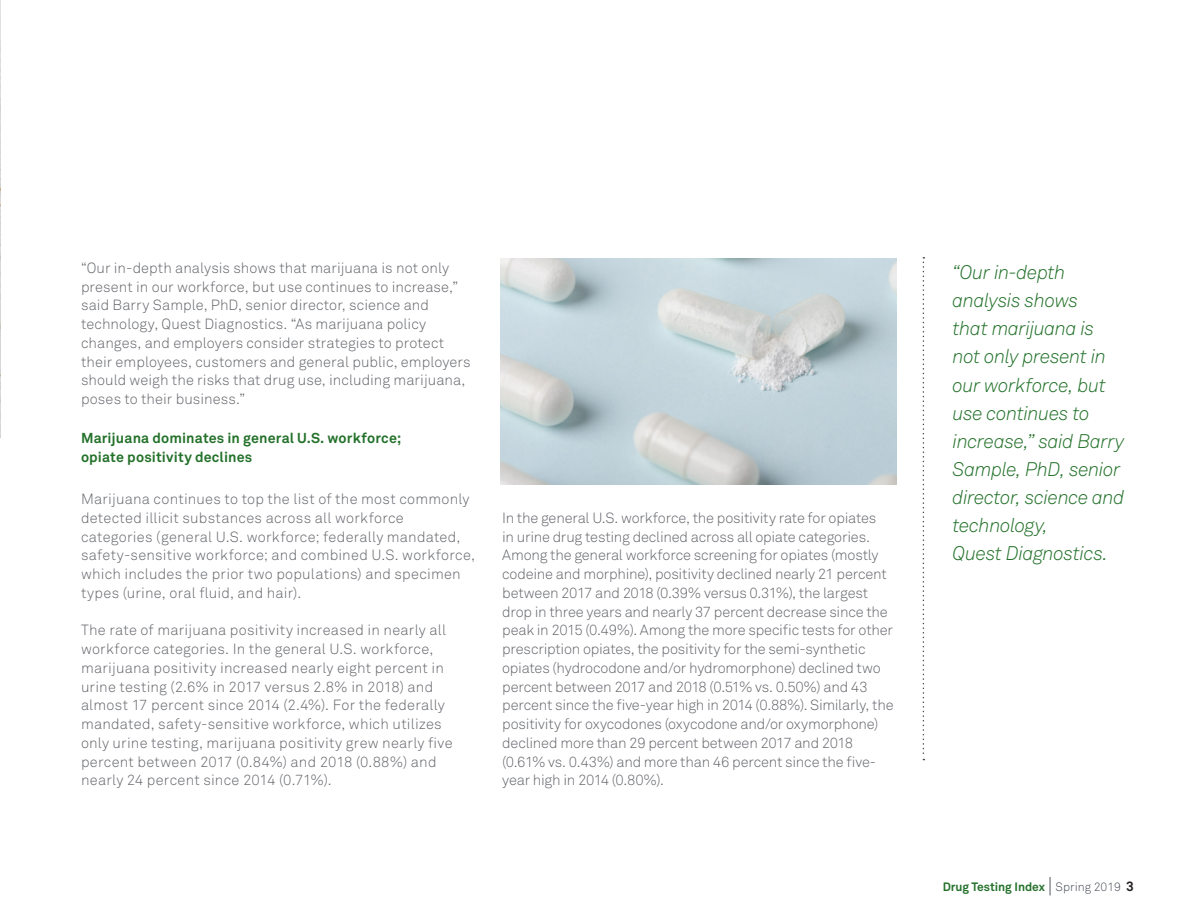
<style>
.page{position:relative;width:1188px;height:918px;background:#fff}
.page>*{position:absolute;margin:0;border:0;box-sizing:border-box;transform-origin:0 0}
.Body_Copy{font:italic 300 19.5px/28.2px "Akkurat Pro";letter-spacing:-.02em;color:#23712a}
.Body_Copy-2{font:300 14.7px/18.8px "Akkurat Pro";color:#63656a}
.Callout_Right{font:300 14.7px/18.8px "Akkurat Pro";letter-spacing:.005em;color:#63656a}
.Callout_Right-2{font:700 14.25px/18.8px "Akkurat Pro";letter-spacing:.01em;color:#23712a}
.t1{font:700 12px "Akkurat Std";color:#23712a}
.s1{font-weight:300;font-size:21px;color:#464b54}
.s2{font-weight:300;color:#464b54}
.s3{font-size:13.5px;color:#231f20}
</style>
<div class="page">
<img style="left:500px;top:258px;width:396px;height:227px">
<img style="left:0;top:0;width:1px;height:437px">
<svg style="left:923px;top:257px;width:1px;height:503px"></svg>
<p class="Callout_Right" style="left:81px;top:258px;width:391px">“Our in-depth analysis shows that marijuana is not only present in our workforce, but use continues to increase,” said Barry Sample, PhD, senior director, science and technology, Quest Diagnostics. “As marijuana policy changes, and employers consider strategies to protect their employees, customers and general public, employers should weigh the risks that drug use, including marijuana, poses to their business.”</p>
<p class="Callout_Right-2" style="left:81px;top:429px;width:322px">Marijuana dominates in general U.S. workforce; opiate positivity declines</p>
<p class="Body_Copy-2" style="left:81px;top:489px;width:396px">Marijuana continues to top the list of the most commonly detected illicit substances across all workforce categories (general U.S. workforce; federally mandated, safety-sensitive workforce; and combined U.S. workforce, which includes the prior two populations) and specimen types (urine, oral fluid, and hair).</p>
<p class="Body_Copy-2" style="left:81px;top:621px;width:373px">The rate of marijuana positivity increased in nearly all workforce categories. In the general U.S. workforce, marijuana positivity increased nearly eight percent in urine testing (2.6% in 2017 versus 2.8% in 2018) and almost 17 percent since 2014 (2.4%). For the federally mandated, safety-sensitive workforce, which utilizes only urine testing, marijuana positivity grew nearly five percent between 2017 (0.84%) and 2018 (0.88%) and nearly 24 percent since 2014 (0.71%).</p>
<p class="Body_Copy-2" style="left:502px;top:508px;width:393px">In the general U.S. workforce, the positivity rate for opiates<br>in urine drug testing declined across all opiate categories.<br>Among the general workforce screening for opiates (mostly codeine and morphine), positivity declined nearly 21 percent between 2017 and 2018 (0.39% versus 0.31%), the largest drop in three years and nearly 37 percent decrease since the peak in 2015 (0.49%). Among the more specific tests for other prescription opiates, the positivity for the semi-synthetic opiates (hydrocodone and/or hydromorphone) declined two percent between 2017 and 2018 (0.51% vs. 0.50%) and 43 percent since the five-year high in 2014 (0.88%). Similarly, the positivity for oxycodones (oxycodone and/or oxymorphone) declined more than 29 percent between 2017 and 2018 (0.61% vs. 0.43%) and more than 46 percent since the five&shy;year high in 2014 (0.80%).</p>
<p class="Body_Copy" style="left:953px;top:258px;width:174px">“Our in-depth analysis shows<br>that marijuana is not only present in our workforce, but use continues to increase,” said Barry<br>Sample, PhD, senior director, science and technology,<br>Quest Diagnostics.</p>
<p class="t1" style="left:943px;top:879px;width:193px">Drug Testing Index <span class="s1">|</span> <span class="s2">Spring 2019</span> <span class="s3">3</span></p>
</div>
